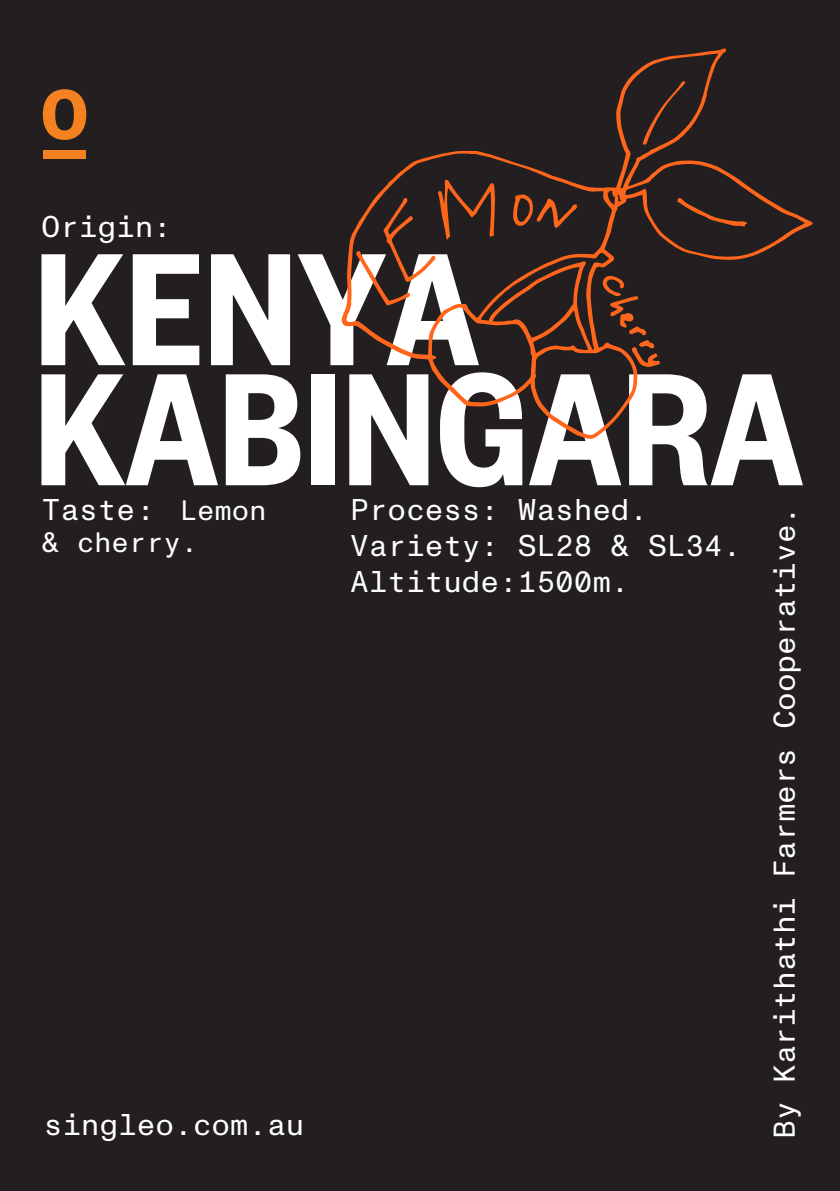
<style>
.page{position:relative;width:840px;height:1191px;background:#fff}
.page>*{position:absolute;margin:0;border:0;box-sizing:border-box;transform-origin:0 0}
.t1{font:600 176px "Founders Grotesk Cond";color:#fff}
.t2{font:30px/36px "Monument Grotesk Mono";color:#fff}
.t3{font:28px "Monument Grotesk Mono";color:#fff}
.s1{font-size:28px}
</style>
<div class="page">
<div style="left:0;top:0;width:839px;height:1191px;background:#231f20"></div>
<svg style="left:43px;top:89px;width:43px;height:51px"></svg>
<div style="left:43px;top:150px;width:43px;height:8px;background:#f58220"></div>
<svg style="left:341px;top:48px;width:471px;height:391px"></svg>
<svg style="left:600px;top:275px;width:60px;height:92px"></svg>
<svg style="left:355px;top:179px;width:140px;height:126px"></svg>
<svg style="left:512px;top:194px;width:65px;height:34px"></svg>
<svg style="left:677px;top:197px;width:69px;height:30px"></svg>
<svg style="left:642px;top:81px;width:43px;height:64px"></svg>
<p class="t2" style="left:42px;top:207px;width:132px">Origin:</p>
<h1 class="t1" style="left:34px;top:202px;width:446px">KENYA</h1>
<h1 class="t1" style="left:34px;top:322px;width:770px">KABINGARA</h1>
<p class="t2" style="left:764px;top:1138px;width:634px;rotate:-90deg">By Karithathi Farmers Cooperative.</p>
<p class="t2" style="left:350px;top:489px;width:392px">Process: Washed.<br>Variety: SL28 &amp; SL34.<br>Altitude:1500m.</p>
<p class="t2" style="left:42px;top:489px;width:226px">Taste: <span class="s1">Lemon</span></p>
<p class="t3" style="left:42px;top:522px;width:158px">&amp; cherry.</p>
<p class="t2" style="left:44px;top:1104px;width:262px">singleo.com.au</p>
</div>
